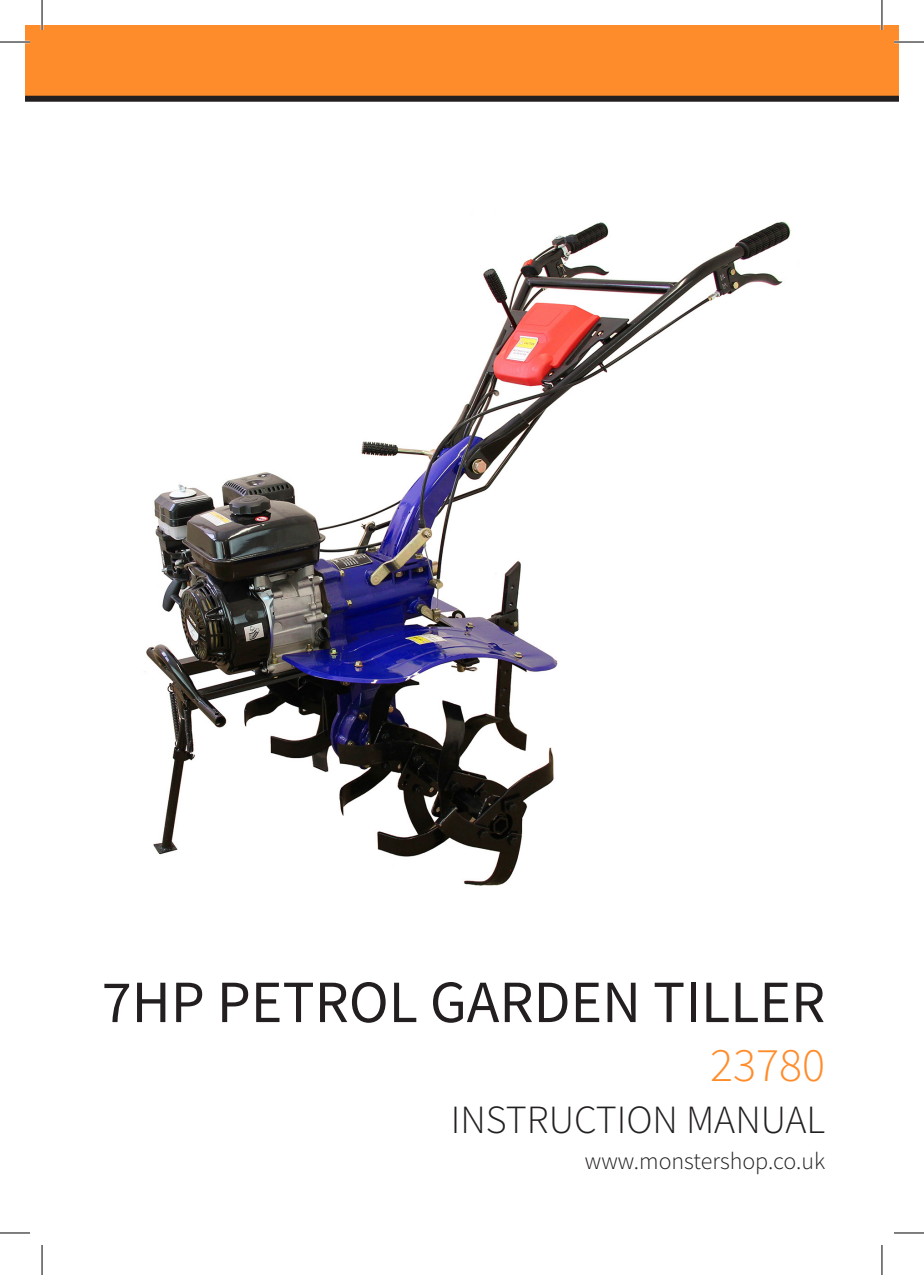
<style>
.page{position:relative;width:924px;height:1275px;background:#fff}
.page>*{position:absolute;margin:0;border:0;box-sizing:border-box;transform-origin:0 0}
.t1{font:60px "Source Sans Pro";color:#231f20}
.t2{font:300 48px "Source Sans Pro";color:#ff8c2b}
.t3{font:300 40px "Source Sans Pro";color:#231f20}
.t4{font:300 24px "Source Sans Pro";color:#231f20}
</style>
<div class="page">
<div style="left:25px;top:25px;width:873px;height:74px;background:#ff8c2b"></div>
<div style="left:25px;top:96px;width:873px;height:6px;background:#231f20"></div>
<img style="left:144px;top:221px;width:647px;height:665px">
<hr style="left:0;top:41px;width:30px;height:2px;background:#fff">
<hr style="left:893px;top:41px;width:30px;height:2px;background:#fff">
<hr style="left:41px;top:0;width:2px;height:30px;background:#fff">
<hr style="left:880px;top:0;width:2px;height:30px;background:#fff">
<hr style="left:0;top:42px;width:30px;height:1px;background:#000">
<hr style="left:893px;top:42px;width:30px;height:1px;background:#000">
<hr style="left:0;top:1232px;width:30px;height:1px;background:#000">
<hr style="left:893px;top:1232px;width:30px;height:1px;background:#000">
<hr style="left:42px;top:0;width:1px;height:30px;background:#000">
<hr style="left:42px;top:1245px;width:1px;height:30px;background:#000">
<hr style="left:881px;top:0;width:1px;height:30px;background:#000">
<hr style="left:881px;top:1245px;width:1px;height:30px;background:#000">
<p class="t1" style="left:102px;top:964px;width:724px">7HP PETROL GARDEN TILLER</p>
<p class="t2" style="left:709px;top:1035px;width:116px">23780</p>
<p class="t3" style="left:450px;top:1095px;width:375px">INSTRUCTION MANUAL</p>
<p class="t4" style="left:584px;top:1145px;width:242px">www.monstershop.co.uk</p>
</div>
